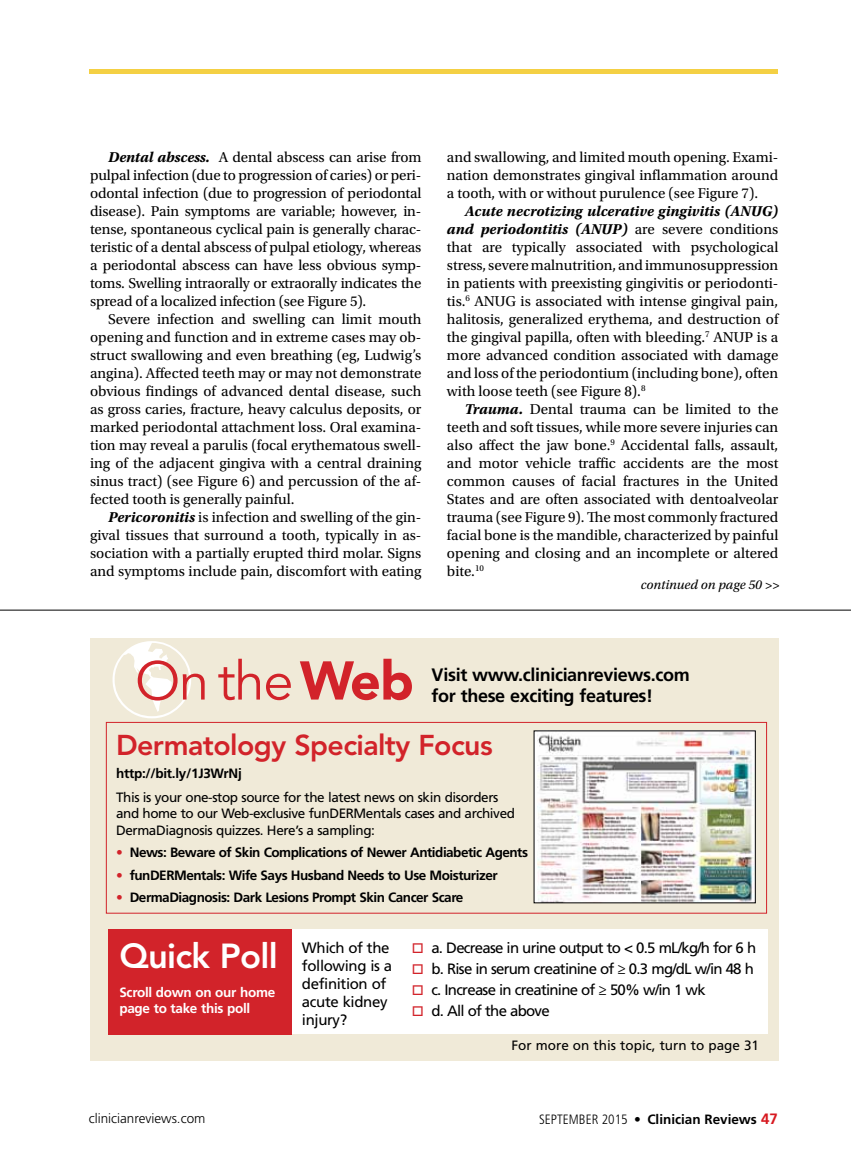
<style>
.page{position:relative;width:851px;height:1161px;background:#fff}
.page>*{position:absolute;margin:0;border:0;box-sizing:border-box;transform-origin:0 0}
.t1{font:54px "Avenir LT Std";color:#d2232a}
.t2{font:800 34.5px "Avenir LT Std";letter-spacing:-.02em;color:#fff}
.t3{font:800 28.5px "Avenir LT Std";letter-spacing:-.02em;color:#d2232a}
.t4{font:700 18px/21px "Frutiger LT Std";letter-spacing:-.02em;color:#000}
.t5{font:15px/18px "Utopia Std";color:#000;text-align:justify}
.t6{font:15px "Frutiger LT Std";letter-spacing:-.05em;color:#000}
.t7{font:15px/18px "Frutiger LT Std";letter-spacing:-.025em;color:#000}
.t8{font:700 13.5px "Frutiger LT Std";letter-spacing:-.035em;color:#000}
.t9{font:13.5px/16.5px "Frutiger LT Std";letter-spacing:-.03em;color:#000}
.t10{font:700 13.5px/16.5px "Frutiger LT Std";letter-spacing:-.02em;color:#fff}
.t11{font:13.5px "Frutiger LT Std";color:#000}
.t12{font:700 13.5px "Frutiger LT Std";color:#000}
.t13{font:300 13.5px "Frutiger LT Std";color:#000}
.t14{font:italic 13.5px "Utopia Std";color:#000}
.t15{font:300 condensed 13.5px "Frutiger LT Std";color:#000}
.s1{font-weight:700;font-style:italic}
.s2{color:#fff}
.s3{font-weight:900}
.s4{font-weight:400;color:#d2232a}
.s5{color:#d2232a}
.s6{font-weight:300;font-stretch:condensed}
.s7{font-weight:400;font-stretch:condensed}
.s8{font-size:15px;color:#d71920}
</style>
<div class="page">
<div style="left:89px;top:69px;width:689px;height:5px;background:#f4d044"></div>
<hr style="left:0;top:610px;width:850px;height:1px;background:#000">
<div style="left:90px;top:638px;width:689px;height:423px;background:#f0ead8"></div>
<div style="left:106px;top:722px;width:660px;height:191px;border:1px solid #d2232a"></div>
<div style="left:109px;top:929px;width:658px;height:105px;background:#fff"></div>
<div style="left:108px;top:929px;width:184px;height:105px;background:#d2232a"></div>
<img style="left:537px;top:733px;width:216px;height:168px">
<p class="t5" style="left:90px;top:148px;width:333px;text-indent:18px"><span class="s1">Dental abscess.</span> A dental abscess can arise from pulpal infection (due to progression of caries) or peri&shy;odontal infection (due to progression of periodontal disease). Pain symptoms are variable; however, in&shy;tense, spontaneous cyclical pain is generally charac&shy;teristic of a dental abscess of pulpal etiology, whereas a periodontal abscess can have less obvious symp&shy;toms. Swelling intraorally or extraorally indicates the spread of a localized infection (see Figure 5).</p>
<p class="t5" style="left:90px;top:310px;width:333px;text-indent:18px">Severe infection and swelling can limit mouth opening and function and in extreme cases may ob&shy;struct swallowing and even breathing (eg, Ludwig’s angina). Affected teeth may or may not demonstrate obvious findings of advanced dental disease, such as gross caries, fracture, heavy calculus deposits, or marked periodontal attachment loss. Oral examina&shy;tion may reveal a parulis (focal erythematous swell&shy;ing of the adjacent gingiva with a central draining sinus tract) (see Figure 6) and percussion of the af&shy;fected tooth is generally painful.</p>
<p class="t5" style="left:90px;top:508px;width:333px;text-indent:18px"><span class="s1">Pericoronitis</span> is infection and swelling of the gin&shy;gival tissues that surround a tooth, typically in as&shy;sociation with a partially erupted third molar. Signs and symptoms include pain, discomfort with eating</p>
<p class="t5" style="left:447px;top:148px;width:333px">and swallowing, and limited mouth opening. Exami&shy;nation demonstrates gingival inflammation around a tooth, with or without purulence (see Figure 7).</p>
<p class="t5" style="left:447px;top:202px;width:333px;text-indent:18px"><span class="s1">Acute necrotizing ulcerative gingivitis (ANUG) and periodontitis (ANUP)</span> are severe conditions that are typically associated with psychological stress, severe malnutrition, and immunosuppression in patients with preexisting gingivitis or periodonti&shy;tis.<sup>6</sup> ANUG is associated with intense gingival pain, halitosis, generalized erythema, and destruction of the gingival papilla, often with bleeding.<sup>7</sup> ANUP is a more advanced condition associated with damage and loss of the periodontium (including bone), often with loose teeth (see Figure 8).<sup>8</sup></p>
<p class="t5" style="left:447px;top:400px;width:333px;text-indent:18px"><span class="s1">Trauma.</span> Dental trauma can be limited to the teeth and soft tissues, while more severe injuries can also affect the jaw bone.<sup>9</sup> Accidental falls, assault, and motor vehicle traffic accidents are the most common causes of facial fractures in the United States and are often associated with dentoalveolar trauma (see Figure 9). The most commonly fractured facial bone is the mandible, characterized by painful opening and closing and an incomplete or altered bite.<sup>10</sup></p>
<p class="t14" style="left:641px;top:578px;width:140px">continued on page 50 &gt;&gt;</p>
<h1 class="t1" style="left:110px;top:650px;width:305px"><span class="s2">☑</span>On the<span class="s3">Web</span></h1>
<h3 class="t3" style="left:116px;top:728px;width:378px">Dermatology Specialty Focus</h3>
<p class="t8" style="left:116px;top:765px;width:127px">http://bit.ly/1J3WrNj</p>
<p class="t9" style="left:116px;top:789px;width:400px">This is your one-stop source for the latest news on skin disorders and home to our Web-exclusive funDERMentals cases and archived<br>DermaDiagnosis quizzes. Here’s a sampling:</p>
<p class="t8" style="left:116px;top:845px;width:413px"><span class="s4">•</span> News: Beware of Skin Complications of Newer Antidiabetic Agents</p>
<p class="t8" style="left:116px;top:867px;width:383px"><span class="s4">•</span> funDERMentals: Wife Says Husband Needs to Use Moisturizer</p>
<p class="t8" style="left:116px;top:890px;width:349px"><span class="s4">•</span> DermaDiagnosis: Dark Lesions Prompt Skin Cancer Scare</p>
<p class="t4" style="left:431px;top:664px;width:259px">Visit www.clinicianreviews.com for these exciting features!</p>
<h2 class="t2" style="left:119px;top:936px;width:160px">Quick Poll</h2>
<p class="t10" style="left:119px;top:984px;width:157px">Scroll down on our home page to take this poll</p>
<p class="t7" style="left:302px;top:939px;width:92px">Which of the following is a definition of acute kidney injury?</p>
<p class="t6" style="left:412px;top:939px;width:346px"><span class="s5">□</span> a. Decrease in urine output to &lt; 0.5 mL/kg/h for 6 h</p>
<p class="t6" style="left:412px;top:960px;width:343px"><span class="s5">□</span> b. Rise in serum creatinine of ≥ 0.3 mg/dL w/in 48 h</p>
<p class="t6" style="left:412px;top:981px;width:295px"><span class="s5">□</span> c. Increase in creatinine of ≥ 50% w/in 1 wk</p>
<p class="t6" style="left:412px;top:1002px;width:139px"><span class="s5">□</span> d. All of the above</p>
<p class="t11" style="left:511px;top:1038px;width:249px">For more on this topic, turn to page 31</p>
<p class="t13" style="left:89px;top:1111px;width:118px">clinicianreviews.com</p>
<p class="t15" style="left:539px;top:1112px;width:8px">SEPTEMBER</p>
<p class="t12" style="left:601px;top:1112px;width:178px"><span class="s6">2015</span> <span class="s7">•</span> Clinician Reviews <span class="s8">47</span></p>
</div>
